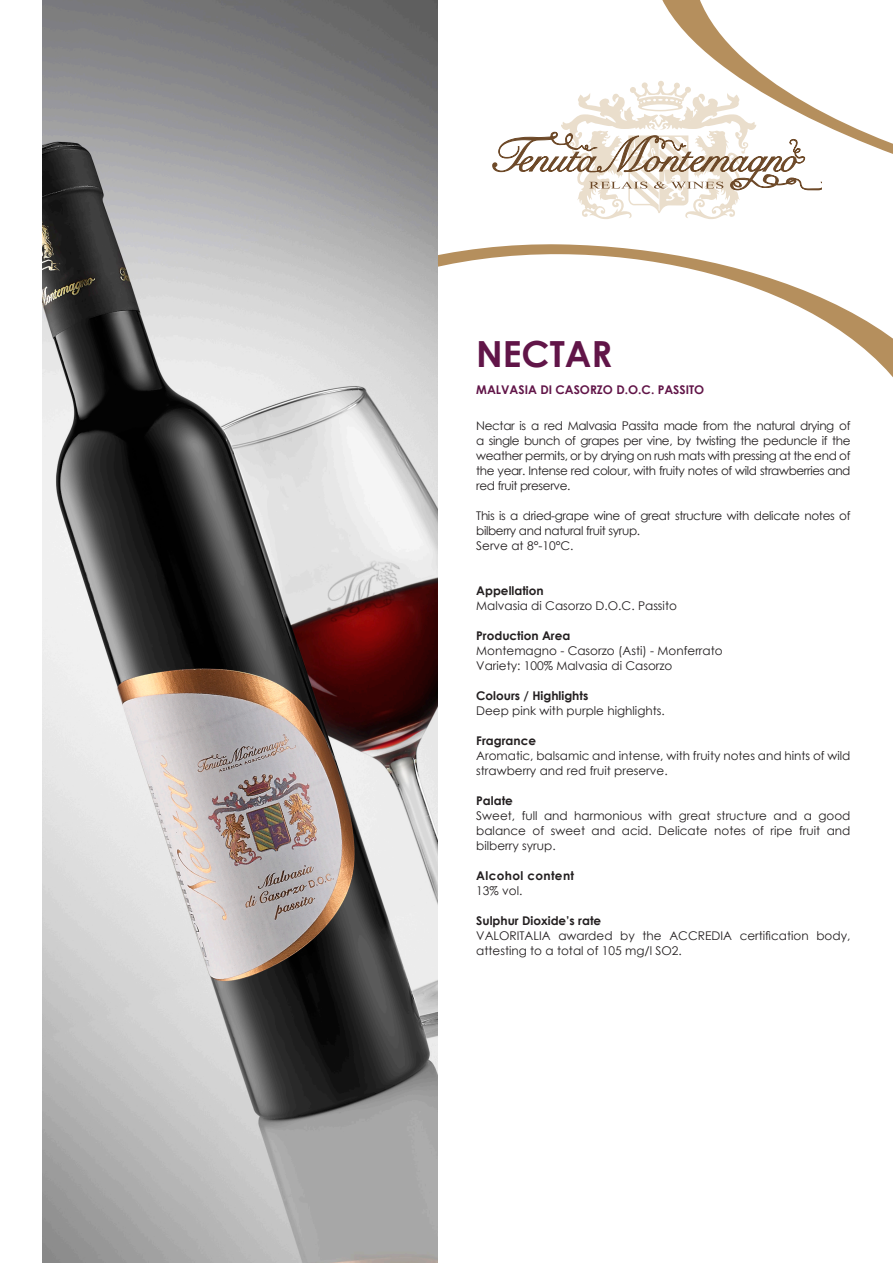
<style>
.page{position:relative;width:893px;height:1263px;background:#fff}
.page>*{position:absolute;margin:0;border:0;box-sizing:border-box;transform-origin:0 0}
.t1{font:700 36px "Century Gothic";color:#611548}
.t2{font:12px/15px "Century Gothic";color:#231f20;text-align:justify}
.t3{font:12px/15px "Century Gothic";letter-spacing:-.03em;color:#231f20}
.t4{font:700 12px "Century Gothic";color:#231f20}
.t5{font:700 12px "Century Gothic";color:#611548}
.t6{font:700 12px "Century Gothic";letter-spacing:.03em;color:#231f20}
</style>
<div class="page">
<svg style="left:438px;top:0;width:455px;height:377px"></svg>
<img style="left:43px;top:0;width:395px;height:1263px">
<svg style="left:492px;top:81px;width:329px;height:139px"></svg>
<p class="t1" style="left:476px;top:327px;width:138px">NECTAR</p>
<p class="t5" style="left:476px;top:381px;width:230px">MALVASIA DI CASORZO D.O.C. PASSITO</p>
<p class="t2" style="left:476px;top:418px;width:376px">Nectar is a red Malvasia Passita made from the natural drying of a single bunch of grapes per vine, by twisting the peduncle if the weather permits, or by drying on rush mats with pressing at the end of the year. Intense red colour, with fruity notes of wild strawberries and red fruit preserve.</p>
<p class="t3" style="left:476px;top:508px;width:376px">This is a dried-grape wine of great structure with delicate notes of bilberry and natural fruit syrup.</p>
<p class="t2" style="left:476px;top:538px;width:99px">Serve at 8°-10°C.</p>
<p class="t4" style="left:476px;top:581px;width:69px">Appellation</p>
<p class="t2" style="left:476px;top:598px;width:202px">Malvasia di Casorzo D.O.C. Passito</p>
<p class="t4" style="left:476px;top:626px;width:96px">Production Area</p>
<p class="t2" style="left:476px;top:643px;width:248px">Montemagno - Casorzo (Asti) - Monferrato</p>
<p class="t2" style="left:476px;top:658px;width:198px">Variety: 100% Malvasia di Casorzo</p>
<p class="t4" style="left:476px;top:686px;width:114px">Colours / Highlights</p>
<p class="t2" style="left:476px;top:703px;width:190px">Deep pink with purple highlights.</p>
<p class="t4" style="left:476px;top:731px;width:61px">Fragrance</p>
<p class="t2" style="left:476px;top:748px;width:376px">Aromatic, balsamic and intense, with fruity notes and hints of wild strawberry and red fruit preserve.</p>
<p class="t4" style="left:476px;top:791px;width:38px">Palate</p>
<p class="t2" style="left:476px;top:808px;width:376px">Sweet, full and harmonious with great structure and a good balance of sweet and acid. Delicate notes of ripe fruit and bilberry syrup.</p>
<p class="t6" style="left:476px;top:866px;width:99px">Alcohol content</p>
<p class="t2" style="left:476px;top:883px;width:48px">13% vol.</p>
<p class="t4" style="left:476px;top:911px;width:127px">Sulphur Dioxide’s rate</p>
<p class="t2" style="left:476px;top:928px;width:376px">VALORITALIA awarded by the ACCREDIA certification body, attesting to a total of 105 mg/l SO2.</p>
</div>
